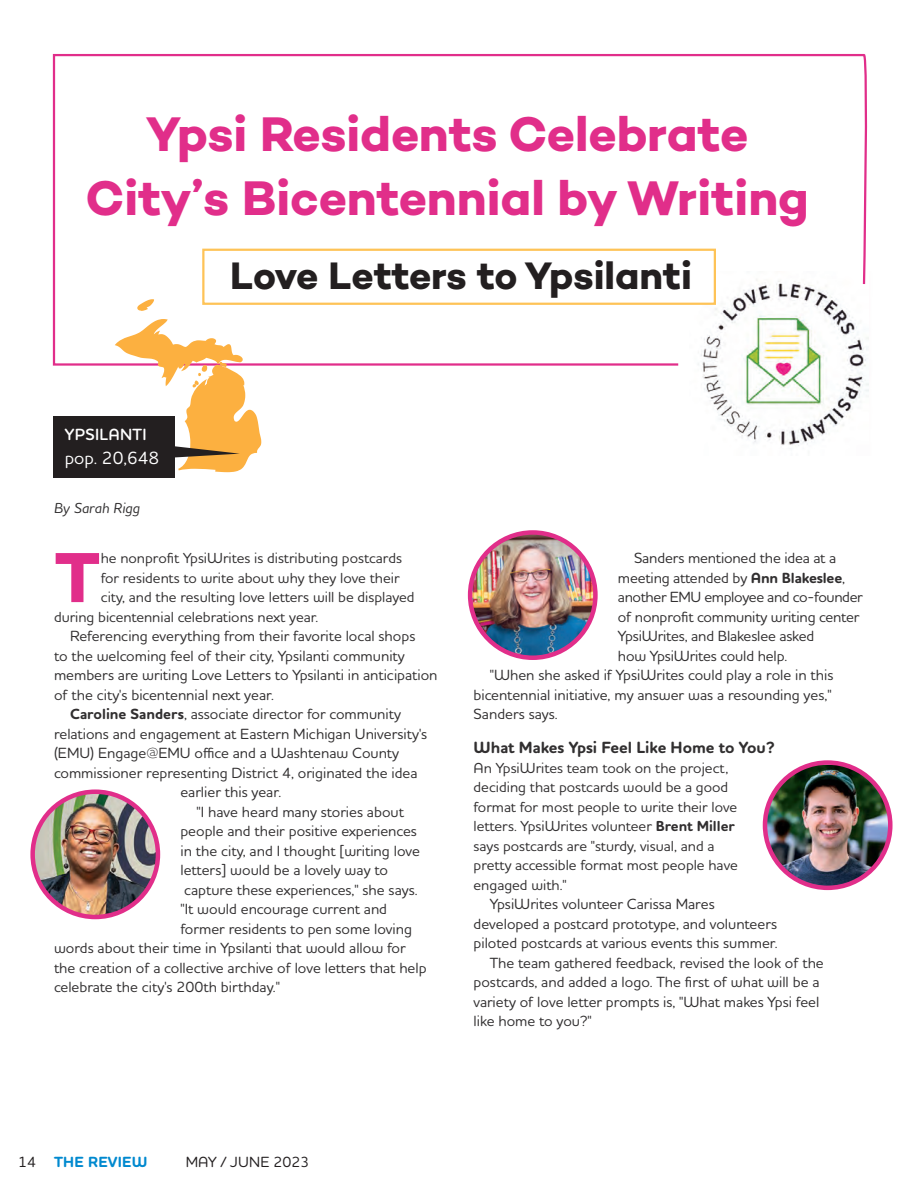
<style>
.page{position:relative;width:918px;height:1188px;background:#fff}
.page>*{position:absolute;margin:0;border:0;box-sizing:border-box;transform-origin:0 0}
.Straight_Text-_No_in{font:72.15px "Campton Bold DEMO";color:#e12e8a}
.t1{font:49.5px/64.5px "Campton Bold DEMO";letter-spacing:-.005em;color:#e12e8a;text-align:center}
.t2{font:39px "Campton Bold DEMO";letter-spacing:-.005em;color:#231f20}
.body{font:500 18px "Houschka Rounded Alt";color:#fff}
.Subhead_GF{font:700 16.5px "Houschka Rounded Alt";color:#312f30}
.body-2{font:600 16.5px "Houschka Rounded Alt";letter-spacing:.015em;color:#fff}
.Secondary_Paragraph{font:500 15px/19.5px "Houschka Rounded Alt";color:#312f30}
.t3{font:500 15px "Houschka Rounded Alt";letter-spacing:.005em;color:#231f20}
.t4{font:700 15px "Houschka Rounded Alt";letter-spacing:.015em;color:#0089cf}
.Straight_Text-_No_in-2{font:500 14.85px/19.5px "Houschka Rounded Alt";color:#312f30}
.Author_GF{font:italic 500 14.85px "Houschka Rounded Alt";color:#312f30}
.s1{font-family:"Campton";font-weight:700}
.s2{font-weight:700}
.s3{font-weight:500;color:#231f20}
</style>
<div class="page">
<img style="left:702px;top:337px;width:167px;height:109px">
<img style="left:33px;top:792px;width:125px;height:125px;border-radius:63px">
<div style="left:30px;top:789px;width:130px;height:130px;border:4px solid #e12e8a;border-radius:50%"></div>
<img style="left:470px;top:532px;width:125px;height:126px;border-radius:63px">
<div style="left:468px;top:530px;width:130px;height:130px;border:4px solid #e12e8a;border-radius:50%"></div>
<img style="left:765px;top:765px;width:123px;height:123px">
<div style="left:763px;top:760px;width:130px;height:130px;border:4px solid #e12e8a;border-radius:50%"></div>
<svg style="left:52px;top:54px;width:816px;height:313px"></svg>
<div style="left:202px;top:249px;width:514px;height:56px;background:#fff;border:2px solid #fec357"></div>
<svg style="left:137px;top:299px;width:17px;height:12px"></svg>
<div style="left:53px;top:416px;width:122px;height:62px;background:#231f20"></div>
<svg style="left:115px;top:319px;width:146px;height:153px"></svg>
<p class="t1" style="left:85px;top:102px;width:725px">Ypsi Residents Celebrate<br>City<span class="s1">’</span>s Bicentennial by Writing</p>
<p class="body-2" style="left:65px;top:424px;width:83px">YPSILANTI</p>
<p class="body" style="left:65px;top:446px;width:96px">pop. 20,648</p>
<p class="Author_GF" style="left:54px;top:499px;width:88px">By Sarah Rigg</p>
<p class="t2" style="left:230px;top:253px;width:463px">Love Letters to Ypsilanti</p>
<p class="Straight_Text-_No_in" style="left:54px;top:536px;width:48px">T</p>
<p class="Straight_Text-_No_in-2" style="left:101px;top:548px;width:303px">he nonprofit YpsiWrites is distributing postcards</p>
<p class="Straight_Text-_No_in-2" style="left:101px;top:567px;width:300px">for residents to write about why they love their</p>
<p class="Straight_Text-_No_in-2" style="left:101px;top:587px;width:315px">city, and the resulting love letters will be displayed</p>
<p class="Straight_Text-_No_in-2" style="left:54px;top:606px;width:266px">during bicentennial celebrations next year.</p>
<p class="Secondary_Paragraph" style="left:54px;top:626px;width:385px;text-indent:16px">Referencing everything from their favorite local shops<br>to the welcoming feel of their city, Ypsilanti community members are writing Love Letters to Ypsilanti in anticipation of the city's bicentennial next year.</p>
<p class="Secondary_Paragraph" style="left:70px;top:704px;width:332px"><span class="s2">Caroline Sanders</span>, associate director for community</p>
<p class="Secondary_Paragraph" style="left:54px;top:723px;width:375px">relations and engagement at Eastern Michigan University's</p>
<p class="Secondary_Paragraph" style="left:54px;top:743px;width:347px">(EMU) Engage@EMU office and a Washtenaw County</p>
<p class="Secondary_Paragraph" style="left:54px;top:762px;width:365px">commissioner representing District 4, originated the idea</p>
<p class="Secondary_Paragraph" style="left:180px;top:782px;width:102px">earlier this year.</p>
<p class="Secondary_Paragraph" style="left:197px;top:801px;width:209px">"I have heard many stories about</p>
<p class="Secondary_Paragraph" style="left:180px;top:821px;width:238px">people and their positive experiences</p>
<p class="Secondary_Paragraph" style="left:180px;top:840px;width:241px">in the city, and I thought [writing love</p>
<p class="Secondary_Paragraph" style="left:180px;top:860px;width:209px">letters] would be a lovely way to</p>
<p class="Secondary_Paragraph" style="left:184px;top:879px;width:235px">capture these experiences," she says.</p>
<p class="Secondary_Paragraph" style="left:180px;top:899px;width:208px">"It would encourage current and</p>
<p class="Secondary_Paragraph" style="left:180px;top:918px;width:233px">former residents to pen some loving</p>
<p class="Secondary_Paragraph" style="left:54px;top:938px;width:353px">words about their time in Ypsilanti that would allow for</p>
<p class="Secondary_Paragraph" style="left:54px;top:957px;width:374px">the creation of a collective archive of love letters that help</p>
<p class="Secondary_Paragraph" style="left:54px;top:977px;width:227px">celebrate the city's 200th birthday."</p>
<p class="Secondary_Paragraph" style="left:618px;top:548px;width:246px;text-indent:16px">Sanders mentioned the idea at a meeting attended by <span class="s2">Ann Blakeslee</span>, another EMU employee and co-founder of nonprofit community writing center YpsiWrites, and Blakeslee asked<br>how YpsiWrites could help.</p>
<p class="Secondary_Paragraph" style="left:474px;top:665px;width:361px;text-indent:16px">"When she asked if YpsiWrites could play a role in this bicentennial initiative, my answer was a resounding yes,"<br>Sanders says.</p>
<p class="Subhead_GF" style="left:474px;top:737px;width:303px">What Makes Ypsi Feel Like Home to You?</p>
<p class="Straight_Text-_No_in-2" style="left:474px;top:757px;width:266px">An YpsiWrites team took on the project, deciding that postcards would be a good format for most people to write their love letters. YpsiWrites volunteer <span class="s2">Brent Miller </span>says postcards are "sturdy, visual, and a pretty accessible format most people have engaged with."</p>
<p class="Secondary_Paragraph" style="left:474px;top:894px;width:305px;text-indent:16px">YpsiWrites volunteer Carissa Mares developed a postcard prototype, and volunteers piloted postcards at various events this summer.</p>
<p class="Secondary_Paragraph" style="left:474px;top:952px;width:352px;text-indent:16px">The team gathered feedback, revised the look of the postcards, and added a logo. The first of what will be a variety of love letter prompts is, "What makes Ypsi feel like home to you?"</p>
<p class="t4" style="left:18px;top:1152px;width:131px"><span class="s3">14</span> THE REVIEW</p>
<p class="t3" style="left:186px;top:1152px;width:125px">MAY / JUNE 2023</p>
</div>
